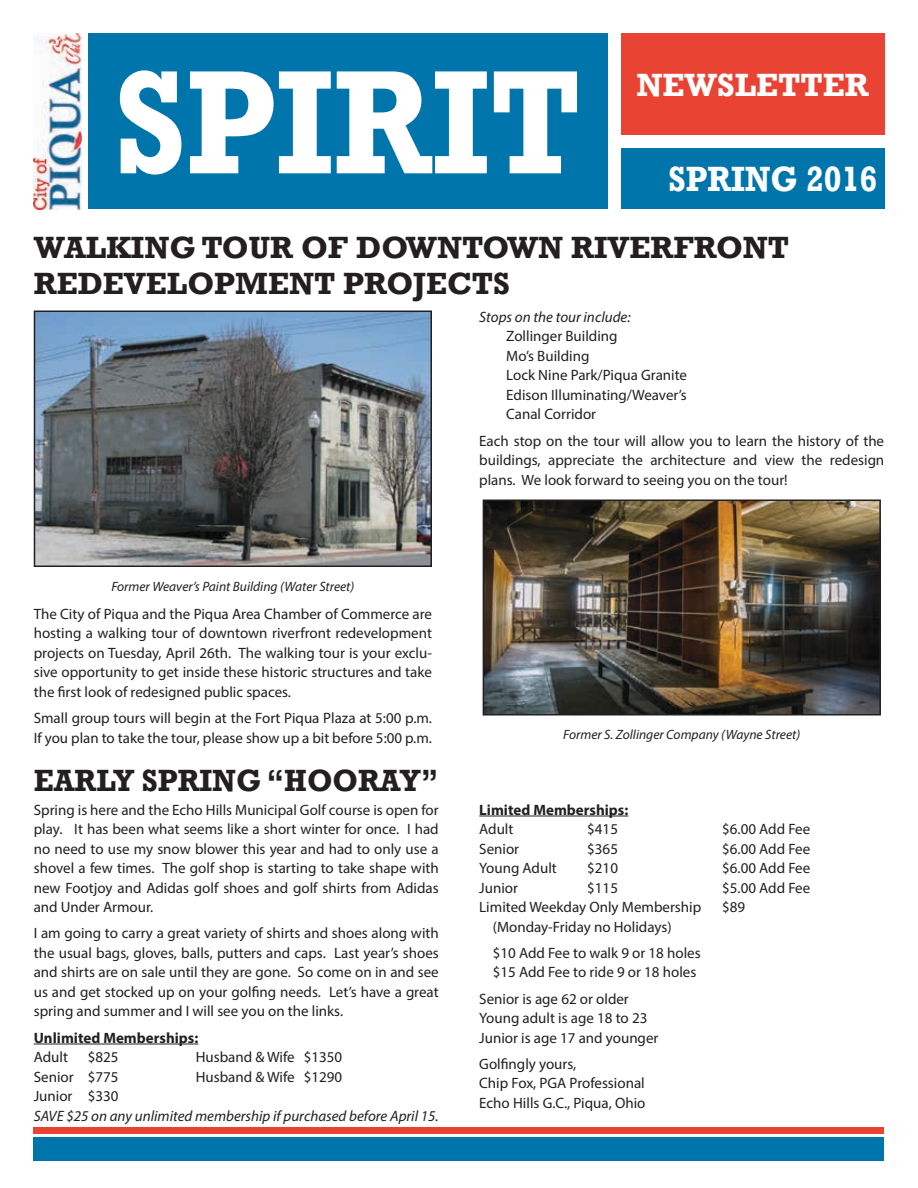
<style>
.page{position:relative;width:918px;height:1188px;background:#fff}
.page>*{position:absolute;margin:0;border:0;box-sizing:border-box;transform-origin:0 0}
.t1{font:700 150px "Rockwell";color:#fff;scale:.9 1}
.t2{font:700 36px "Rockwell";color:#fff;scale:.9 1}
.t3{font:700 33px "Rockwell";color:#fff}
.t4{font:700 31.5px/36px "Rockwell";color:#231f20}
.t5{font:700 31.5px "Rockwell";color:#231f20;scale:.95 1}
.t6{font:15px/19.5px "Myriad Pro";color:#231f20}
.t7{font:italic 15px "Myriad Pro";color:#231f20}
.t8{font:700 15px "Myriad Pro";color:#231f20}
.t9{font:italic 13.5px "Myriad Pro";color:#231f20}
</style>
<div class="page">
<hr style="left:479px;top:816px;width:149px;height:1px;background:#231f20">
<img style="left:37px;top:313px;width:392px;height:251px">
<div style="left:34px;top:310px;width:398px;height:257px;border:2px solid #231f20"></div>
<img style="left:486px;top:503px;width:392px;height:210px">
<div style="left:483px;top:500px;width:398px;height:216px;border:2px solid #231f20"></div>
<img style="left:34px;top:34px;width:47px;height:175px">
<div style="left:88px;top:34px;width:520px;height:175px;background:#0075ac"></div>
<div style="left:621px;top:34px;width:263px;height:101px;background:#e94334"></div>
<div style="left:621px;top:148px;width:263px;height:61px;background:#0075ac"></div>
<div style="left:34px;top:1137px;width:850px;height:24px;background:#0075ac"></div>
<div style="left:34px;top:1127px;width:850px;height:7px;background:#e94334"></div>
<hr style="left:34px;top:1044px;width:164px;height:1px;background:#231f20">
<h1 class="t1" style="left:114px;top:32px;width:520px">SPIRIT</h1>
<h3 class="t3" style="left:636px;top:65px;width:234px">NEWSLETTER</h3>
<h2 class="t2" style="left:669px;top:157px;width:234px">SPRING 2016</h2>
<h3 class="t4" style="left:34px;top:229px;width:757px">WALKING TOUR OF DOWNTOWN RIVERFRONT<br>REDEVELOPMENT PROJECTS</h3>
<p class="t9" style="left:111px;top:578px;width:245px">Former Weaver’s Paint Building (Water Street)</p>
<p class="t6" style="left:34px;top:604px;width:400px;text-align:justify">The City of Piqua and the Piqua Area Chamber of Commerce are hosting a walking tour of downtown riverfront redevelopment projects on Tuesday, April 26th. The walking tour is your exclu&shy;sive opportunity to get inside these historic structures and take the first look of redesigned public spaces.</p>
<p class="t6" style="left:34px;top:708px;width:400px">Small group tours will begin at the Fort Piqua Plaza at 5:00 p.m.<br>If you plan to take the tour, please show up a bit before 5:00 p.m.</p>
<h3 class="t5" style="left:34px;top:762px;width:428px">EARLY SPRING “HOORAY”</h3>
<p class="t6" style="left:34px;top:799px;width:407px;text-align:justify">Spring is here and the Echo Hills Municipal Golf course is open for play. It has been what seems like a short winter for once. I had no need to use my snow blower this year and had to only use a shovel a few times. The golf shop is starting to take shape with new Footjoy and Adidas golf shoes and golf shirts from Adidas and Under Armour.</p>
<p class="t6" style="left:34px;top:923px;width:407px;text-align:justify">I am going to carry a great variety of shirts and shoes along with the usual bags, gloves, balls, putters and caps. Last year’s shoes and shirts are on sale until they are gone. So come on in and see us and get stocked up on your golfing needs. Let’s have a great spring and summer and I will see you on the links.</p>
<p class="t8" style="left:34px;top:1028px;width:166px">Unlimited Memberships:</p>
<p class="t6" style="left:34px;top:1047px;width:36px">Adult</p>
<p class="t6" style="left:88px;top:1047px;width:32px">$825</p>
<p class="t6" style="left:196px;top:1047px;width:148px">Husband &amp; Wife $1350</p>
<p class="t6" style="left:34px;top:1066px;width:86px">Senior $775</p>
<p class="t6" style="left:196px;top:1066px;width:148px">Husband &amp; Wife $1290</p>
<p class="t6" style="left:34px;top:1086px;width:86px">Junior $330</p>
<p class="t7" style="left:34px;top:1106px;width:407px">SAVE $25 on any unlimited membership if purchased before April 15.</p>
<p class="t7" style="left:479px;top:307px;width:153px">Stops on the tour include:</p>
<p class="t6" style="left:506px;top:326px;width:182px">Zollinger Building<br>Mo’s Building<br>Lock Nine Park/Piqua Granite<br>Edison Illuminating/Weaver’s<br>Canal Corridor</p>
<p class="t6" style="left:479px;top:430px;width:407px;text-align:justify">Each stop on the tour will allow you to learn the history of the buildings, appreciate the architecture and view the redesign plans. We look forward to seeing you on the tour!</p>
<p class="t9" style="left:563px;top:726px;width:238px">Former S. Zollinger Company (Wayne Street)</p>
<p class="t8" style="left:479px;top:800px;width:151px">Limited Memberships:</p>
<p class="t6" style="left:479px;top:819px;width:36px">Adult</p>
<p class="t6" style="left:587px;top:819px;width:32px">$415</p>
<p class="t6" style="left:722px;top:819px;width:90px">$6.00 Add Fee</p>
<p class="t6" style="left:479px;top:838px;width:41px">Senior</p>
<p class="t6" style="left:587px;top:838px;width:32px">$365</p>
<p class="t6" style="left:722px;top:838px;width:90px">$6.00 Add Fee</p>
<p class="t6" style="left:479px;top:858px;width:79px">Young Adult</p>
<p class="t6" style="left:587px;top:858px;width:32px">$210</p>
<p class="t6" style="left:722px;top:858px;width:90px">$6.00 Add Fee</p>
<p class="t6" style="left:479px;top:877px;width:40px">Junior</p>
<p class="t6" style="left:587px;top:877px;width:32px">$115</p>
<p class="t6" style="left:722px;top:877px;width:90px">$5.00 Add Fee</p>
<p class="t6" style="left:479px;top:897px;width:224px">Limited Weekday Only Membership</p>
<p class="t6" style="left:722px;top:897px;width:25px">$89</p>
<p class="t6" style="left:493px;top:913px;width:209px;line-height:26.2px">(Monday-Friday no Holidays)<br>$10 Add Fee to walk 9 or 18 holes</p>
<p class="t6" style="left:479px;top:959px;width:219px;line-height:26.2px;text-indent:14px">$15 Add Fee to ride 9 or 18 holes<br>Senior is age 62 or older</p>
<p class="t6" style="left:479px;top:1008px;width:181px">Young adult is age 18 to 23<br>Junior is age 17 and younger</p>
<p class="t6" style="left:479px;top:1054px;width:168px">Golfingly yours,<br>Chip Fox, PGA Professional<br>Echo Hills G.C., Piqua, Ohio</p>
</div>
